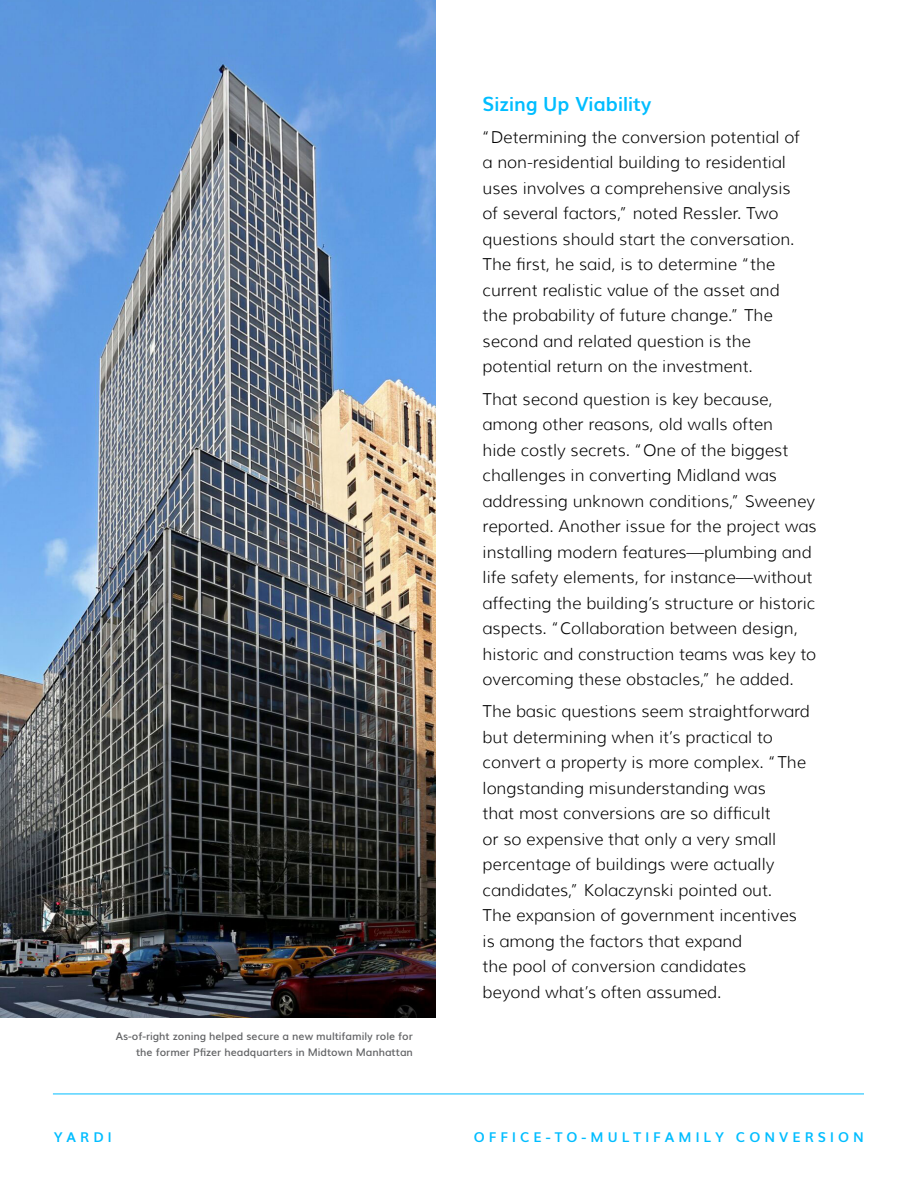
<style>
.page{position:relative;width:918px;height:1188px;background:#fff}
.page>*{position:absolute;margin:0;border:0;box-sizing:border-box;transform-origin:0 0}
.t1{font:700 19.5px "Muli";color:#00bdff}
.t2{font:300 16.5px/25.5px "Muli";color:#000}
.t3{font:700 13.5px "Muli";letter-spacing:.3em;color:#00bdff}
.t4{font:600 10.5px/16.5px "Muli";color:#636466;text-align:right}
</style>
<div class="page">
<hr style="left:53px;top:1094px;width:811px;height:1px;background:#00bdff">
<img style="left:0;top:0;width:435px;height:1017px">
<p class="t4" style="left:116px;top:1027px;width:299px">As-of-right zoning helped secure a new multifamily role for the former Pfizer headquarters in Midtown Manhattan</p>
<p class="t1" style="left:483px;top:88px;width:170px">Sizing Up Viability</p>
<p class="t2" style="left:483px;top:124px;width:319px">“Determining the conversion potential of a non-residential building to residential uses involves a comprehensive analysis of several factors,” noted Ressler. Two questions should start the conversation.<br>The first, he said, is to determine “the current realistic value of the asset and the probability of future change.” The second and related question is the potential return on the investment.</p>
<p class="t2" style="left:483px;top:386px;width:335px">That second question is key because, among other reasons, old walls often<br>hide costly secrets. “One of the biggest challenges in converting Midland was addressing unknown conditions,” Sweeney reported. Another issue for the project was installing modern features—plumbing and life safety elements, for instance—without affecting the building’s structure or historic aspects. “Collaboration between design, historic and construction teams was key to overcoming these obstacles,” he added.</p>
<p class="t2" style="left:483px;top:699px;width:329px">The basic questions seem straightforward but determining when it’s practical to convert a property is more complex. “The longstanding misunderstanding was<br>that most conversions are so difficult<br>or so expensive that only a very small percentage of buildings were actually candidates,” Kolaczynski pointed out.<br>The expansion of government incentives is among the factors that expand<br>the pool of conversion candidates<br>beyond what’s often assumed.</p>
<p class="t3" style="left:54px;top:1127px;width:59px">YARDI</p>
<p class="t3" style="left:474px;top:1127px;width:392px">OFFICE-TO-MULTIFAMILY CONVERSION</p>
</div>
